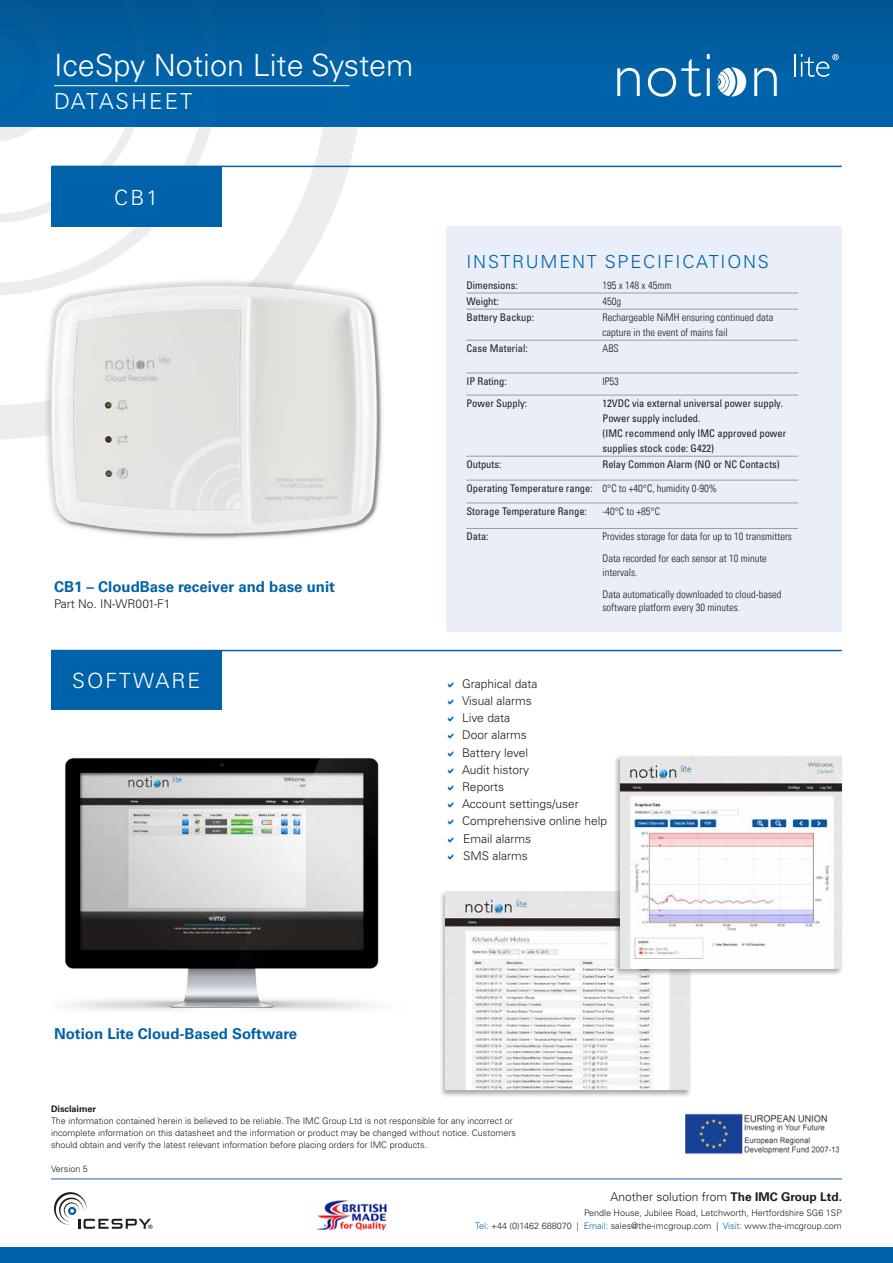
<style>
.page{position:relative;width:893px;height:1263px;background:#fff}
.page>*{position:absolute;margin:0;border:0;box-sizing:border-box;transform-origin:0 0}
.t1{font:300 30.6px "Univers LT Pro 45";color:#fff}
.t2{font:300 22.05px "Univers LT Pro 45";letter-spacing:.075em;color:#fff}
.t3{font:300 21px "Univers LT Pro 45";letter-spacing:.1em;color:#fff}
.t4{font:300 18px "Univers LT Pro 45";letter-spacing:.1em;color:#0062a8}
.t5{font:700 15px "Univers LT Pro 65";color:#0062a8}
.t6{font:300 12px/17.2px "Univers LT Pro 45";color:#1d1d1b}
.t7{font:condensed 10.5px/15px "Univers LT Pro";color:#1d1d1b}
.t8{font:10.5px/22px "Univers Com 47 Light Cond";color:#1d1d1b}
.t9{font:300 9px/12px "Univers LT Pro 45";color:#1d1d1b}
.t10{font:700 9px "Univers LT Pro 65";color:#1d1d1b}
.s1{font-family:"Univers Com 47 Light Cond";font-stretch:normal}
.s2{color:#0062a8}
.s3{font-family:"Univers LT Pro 65";font-weight:700}
</style>
<div class="page">
<div style="left:0;top:0;width:893px;height:126px;background:linear-gradient(to bottom,#005795,#0065ad)"></div>
<svg style="left:219px;top:0;width:144px;height:126px;background:#015ea1"></svg>
<hr style="left:54px;top:85px;width:295px;height:1px;background:#fff">
<svg style="left:617px;top:68px;width:23px;height:28px"></svg>
<hr style="left:707px;top:68px;width:3px;height:28px;background:#fff">
<svg style="left:707px;top:54px;width:3px;height:5px"></svg>
<svg style="left:648px;top:59px;width:53px;height:38px;background:#3381b8"></svg>
<svg style="left:754px;top:68px;width:23px;height:28px"></svg>
<svg style="left:795px;top:54px;width:44px;height:23px"></svg>
<svg style="left:717px;top:67px;width:29px;height:30px"></svg>
<svg style="left:0;top:126px;width:363px;height:313px"></svg>
<svg style="left:0;top:0;width:219px;height:296px"></svg>
<img style="left:65px;top:758px;width:314px;height:252px">
<hr style="left:51px;top:166px;width:791px;height:1px;background:#0062a8">
<div style="left:51px;top:167px;width:170px;height:60px;background:#0062a8"></div>
<img style="left:14px;top:226px;width:368px;height:313px">
<div style="left:446px;top:226px;width:396px;height:405px;background:#e9eef8"></div>
<hr style="left:466px;top:293px;width:136px;height:1px;background:#9d9d9d">
<hr style="left:602px;top:293px;width:196px;height:1px;background:#9d9d9d">
<hr style="left:466px;top:309px;width:136px;height:1px;background:#9d9d9d">
<hr style="left:602px;top:309px;width:196px;height:1px;background:#9d9d9d">
<hr style="left:466px;top:340px;width:136px;height:1px;background:#9d9d9d">
<hr style="left:602px;top:340px;width:196px;height:1px;background:#9d9d9d">
<hr style="left:466px;top:373px;width:136px;height:1px;background:#9d9d9d">
<hr style="left:602px;top:373px;width:196px;height:1px;background:#9d9d9d">
<hr style="left:466px;top:395px;width:136px;height:1px;background:#9d9d9d">
<hr style="left:602px;top:395px;width:196px;height:1px;background:#9d9d9d">
<hr style="left:466px;top:456px;width:136px;height:1px;background:#9d9d9d">
<hr style="left:602px;top:456px;width:196px;height:1px;background:#9d9d9d">
<hr style="left:466px;top:480px;width:136px;height:1px;background:#9d9d9d">
<hr style="left:602px;top:480px;width:196px;height:1px;background:#9d9d9d">
<hr style="left:466px;top:503px;width:136px;height:1px;background:#9d9d9d">
<hr style="left:602px;top:503px;width:196px;height:1px;background:#9d9d9d">
<hr style="left:466px;top:528px;width:136px;height:1px;background:#9d9d9d">
<hr style="left:602px;top:528px;width:196px;height:1px;background:#9d9d9d">
<div style="left:51px;top:650px;width:170px;height:59px;background:#0062a8"></div>
<hr style="left:51px;top:650px;width:791px;height:1px;background:#0062a8">
<div style="left:439px;top:891px;width:254px;height:207px;background:#1d1d1b;opacity:.37"></div>
<img style="left:445px;top:891px;width:245px;height:199px">
<div style="left:613px;top:754px;width:230px;height:222px;background:#1d1d1b;opacity:.37"></div>
<img style="left:621px;top:756px;width:221px;height:212px">
<img style="left:686px;top:1113px;width:153px;height:41px">
<div style="left:0;top:1248px;width:893px;height:15px;background:#0062a8"></div>
<hr style="left:51px;top:1178px;width:791px;height:2px;background:#6b98cc">
<svg style="left:54px;top:1192px;width:99px;height:37px"></svg>
<img style="left:316px;top:1200px;width:71px;height:31px">
<h1 class="t1" style="left:54px;top:47px;width:361px">IceSpy Notion Lite System</h1>
<h2 class="t2" style="left:54px;top:88px;width:140px">DATASHEET</h2>
<h3 class="t3" style="left:114px;top:185px;width:45px">CB1</h3>
<h3 class="t5" style="left:54px;top:577px;width:283px">CB1 – CloudBase receiver and base unit</h3>
<h3 class="t6" style="left:54px;top:595px;width:118px">Part No. IN-WR001-F1</h3>
<h3 class="t3" style="left:72px;top:667px;width:130px">SOFTWARE</h3>
<h3 class="t5" style="left:54px;top:1024px;width:245px">Notion Lite Cloud-Based Software</h3>
<h3 class="t4" style="left:466px;top:251px;width:304px">INSTRUMENT SPECIFICATIONS</h3>
<p class="t7" style="left:466px;top:277px;width:53px">Dimensions:</p>
<p class="t8" style="left:602px;top:274px;width:70px">195 x 148 x 45mm</p>
<p class="t7" style="left:466px;top:293px;width:34px">Weight:</p>
<p class="t8" style="left:602px;top:290px;width:20px">450g</p>
<p class="t7" style="left:466px;top:310px;width:69px">Battery Backup:</p>
<p class="t8" style="left:602px;top:310px;width:172px;line-height:15px">Rechargeable NiMH ensuring continued data capture in the event of mains fail</p>
<p class="t7" style="left:466px;top:341px;width:63px">Case Material:</p>
<p class="t8" style="left:602px;top:337px;width:18px">ABS</p>
<p class="t7" style="left:466px;top:373px;width:42px">IP Rating:</p>
<p class="t8" style="left:602px;top:370px;width:18px">IP53</p>
<p class="t7" style="left:466px;top:396px;width:62px">Power Supply:</p>
<p class="t7" style="left:602px;top:396px;width:185px">12VDC via external universal power supply.<br>Power supply included.<br>(IMC recommend only IMC approved power supplies stock code: G422)</p>
<p class="t7" style="left:466px;top:457px;width:36px">Outputs:</p>
<p class="t7" style="left:602px;top:457px;width:179px">Relay Common Alarm (NO or NC Contacts)</p>
<p class="t7" style="left:466px;top:477px;width:252px;line-height:22.8px">Operating Temperature range: <span class="s1">0°C to +40°C, humidity 0-90%<br></span>Storage Temperature Range:</p>
<p class="t8" style="left:602px;top:500px;width:59px">-40°C to +85°C</p>
<p class="t7" style="left:466px;top:529px;width:24px">Data:</p>
<p class="t8" style="left:602px;top:526px;width:191px">Provides storage for data for up to 10 transmitters<br>Data recorded for each sensor at 10 minute</p>
<p class="t8" style="left:602px;top:561px;width:180px">intervals.<br>Data automatically downloaded to cloud-based</p>
<p class="t8" style="left:602px;top:597px;width:139px">software platform every 30 minutes.</p>
<h3 class="t6" style="left:462px;top:675px;width:146px">Graphical data<br>Visual alarms<br>Live data<br>Door alarms<br>Battery level<br>Audit history<br>Reports<br>Account settings/user<br>Comprehensive online help<br>Email alarms<br>SMS alarms</h3>
<p class="t10" style="left:51px;top:1103px;width:47px">Disclaimer</p>
<p class="t9" style="left:51px;top:1114px;width:466px">The information contained herein is believed to be reliable. The IMC Group Ltd is not responsible for any incorrect or incomplete information on this datasheet and the information or product may be changed without notice. Customers should obtain and verify the latest relevant information before placing orders for IMC products.</p>
<p class="t9" style="left:51px;top:1162px;width:38px">Version 5</p>
<p class="t9" style="left:475px;top:1206px;width:368px;line-height:13.5px;text-align:right">Pendle House, Jubilee Road, Letchworth, Hertfordshire SG6 1SP<br><span class="s2">Tel:</span> +44 (0)1462 688070 | <span class="s2">Email:</span> sales@the-imcgroup.com | <span class="s2">Visit:</span> www.the-imcgroup.com</p>
<h3 class="t6" style="left:610px;top:1188px;width:233px">Another solution from <span class="s3">The IMC Group Ltd.</span></h3>
</div>
